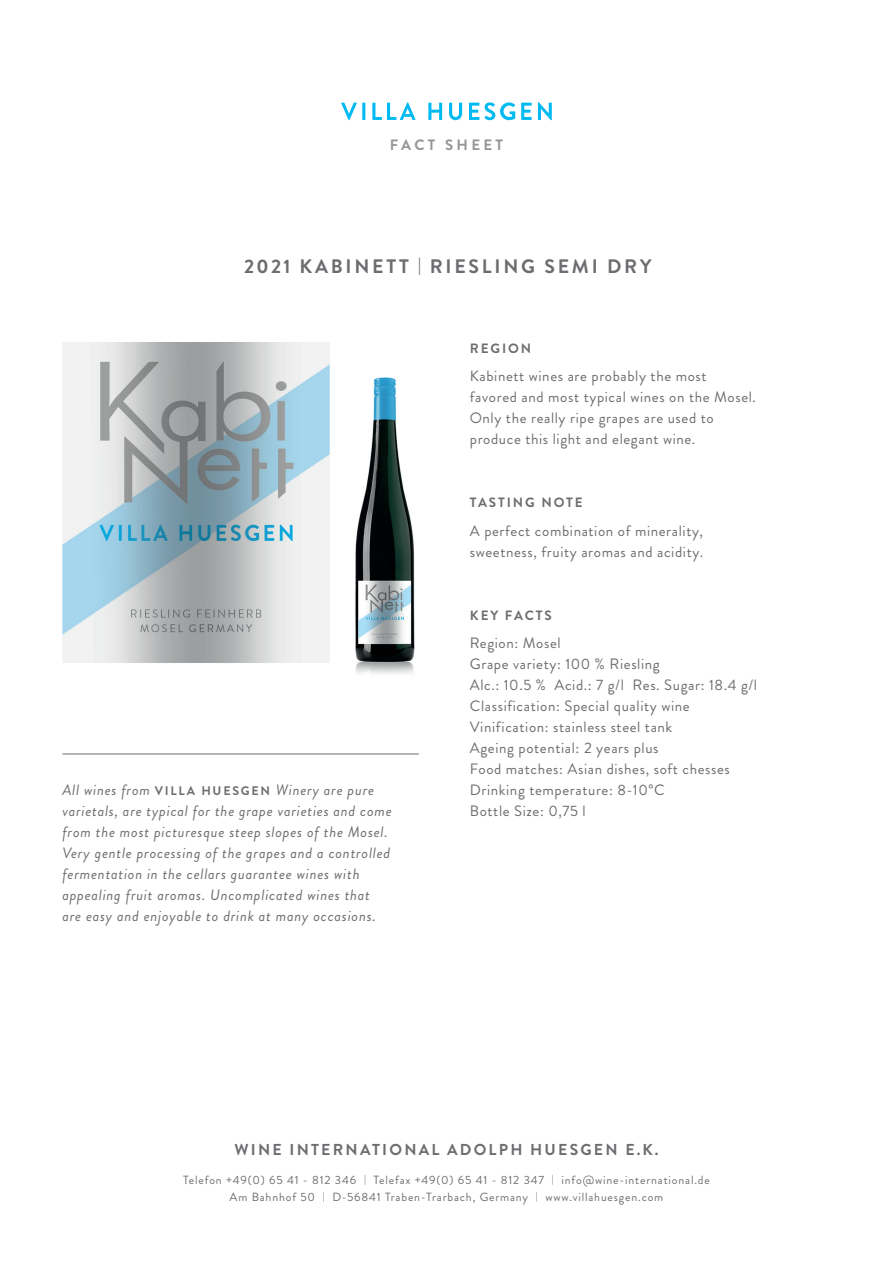
<style>
.page{position:relative;width:893px;height:1263px;background:#fff}
.page>*{position:absolute;margin:0;border:0;box-sizing:border-box;transform-origin:0 0}
.t1{font:700 19.5px "Brandon Grotesque";letter-spacing:.14em;color:#6c6d70}
.t2{font:700 15.9px "Brandon Grotesque";letter-spacing:.14em;color:#6c6d70}
.t3{font:15px/21px "Brandon Grotesque";letter-spacing:.04em;color:#6c6d70}
.t4{font:italic 15px/21px "Brandon Grotesque";letter-spacing:.05em;color:#6c6d70}
.t5{font:700 15px "Brandon Grotesque";letter-spacing:.22em;color:#939598}
.t6{font:700 13.5px "Brandon Grotesque";letter-spacing:.14em;color:#6c6d70}
.t7{font:11.85px/17.4px "Brandon Grotesque";letter-spacing:.07em;color:#6c6d70;text-align:center}
.s1{font-size:16.5px}
.s2{font-weight:700;font-style:normal;font-size:12.45px}
.s3{font-size:9.45px}
</style>
<div class="page">
<svg style="left:341px;top:102px;width:211px;height:18px"></svg>
<img style="left:62px;top:342px;width:353px;height:332px">
<hr style="left:62px;top:754px;width:357px;height:1px;background:#6c6d70">
<p class="t5" style="left:390px;top:134px;width:115px">FACT SHEET</p>
<h1 class="t1" style="left:244px;top:253px;width:409px">2021 KABINETT <span class="s1">|</span> RIESLING SEMI DRY</h1>
<p class="t6" style="left:470px;top:339px;width:63px">REGION</p>
<p class="t3" style="left:470px;top:366px;width:288px">Kabinett wines are probably the most favored and most typical wines on the Mosel.<br>Only the really ripe grapes are used to produce this light and elegant wine.</p>
<p class="t4" style="left:62px;top:780px;width:331px">All wines from <span class="s2">VILLA HUESGEN</span> Winery are pure varietals, are typical for the grape varieties and come from the most picturesque steep slopes of the Mosel.<br>Very gentle processing of the grapes and a controlled fermentation in the cellars guarantee wines with appealing fruit aromas. Uncomplicated wines that are easy and enjoyable to drink at many occasions.</p>
<p class="t6" style="left:470px;top:493px;width:114px">TASTING NOTE</p>
<p class="t3" style="left:470px;top:520px;width:235px">A perfect combination of minerality, sweetness, fruity aromas and acidity.</p>
<p class="t6" style="left:470px;top:606px;width:83px">KEY FACTS</p>
<p class="t3" style="left:470px;top:633px;width:289px">Region: Mosel<br>Grape variety: 100 % Riesling<br>Alc.: 10.5 % Acid.: 7 g/l Res. Sugar: 18.4 g/l<br>Classification: Special quality wine<br>Vinification: stainless steel tank<br>Ageing potential: 2 years plus<br>Food matches: Asian dishes, soft chesses<br>Drinking temperature: 8-10°C<br>Bottle Size: 0,75 l</p>
<p class="t2" style="left:235px;top:1138px;width:425px">WINE INTERNATIONAL ADOLPH HUESGEN E.K.</p>
<p class="t7" style="left:183px;top:1171px;width:528px">Telefon +49(0) 65 41 - 812 346 <span class="s3">|</span> Telefax +49(0) 65 41 - 812 347 <span class="s3">|</span> info@wine-international.de<br>Am Bahnhof 50 <span class="s3">|</span> D-56841 Traben-Trarbach, Germany <span class="s3">|</span> www.villahuesgen.com</p>
</div>
